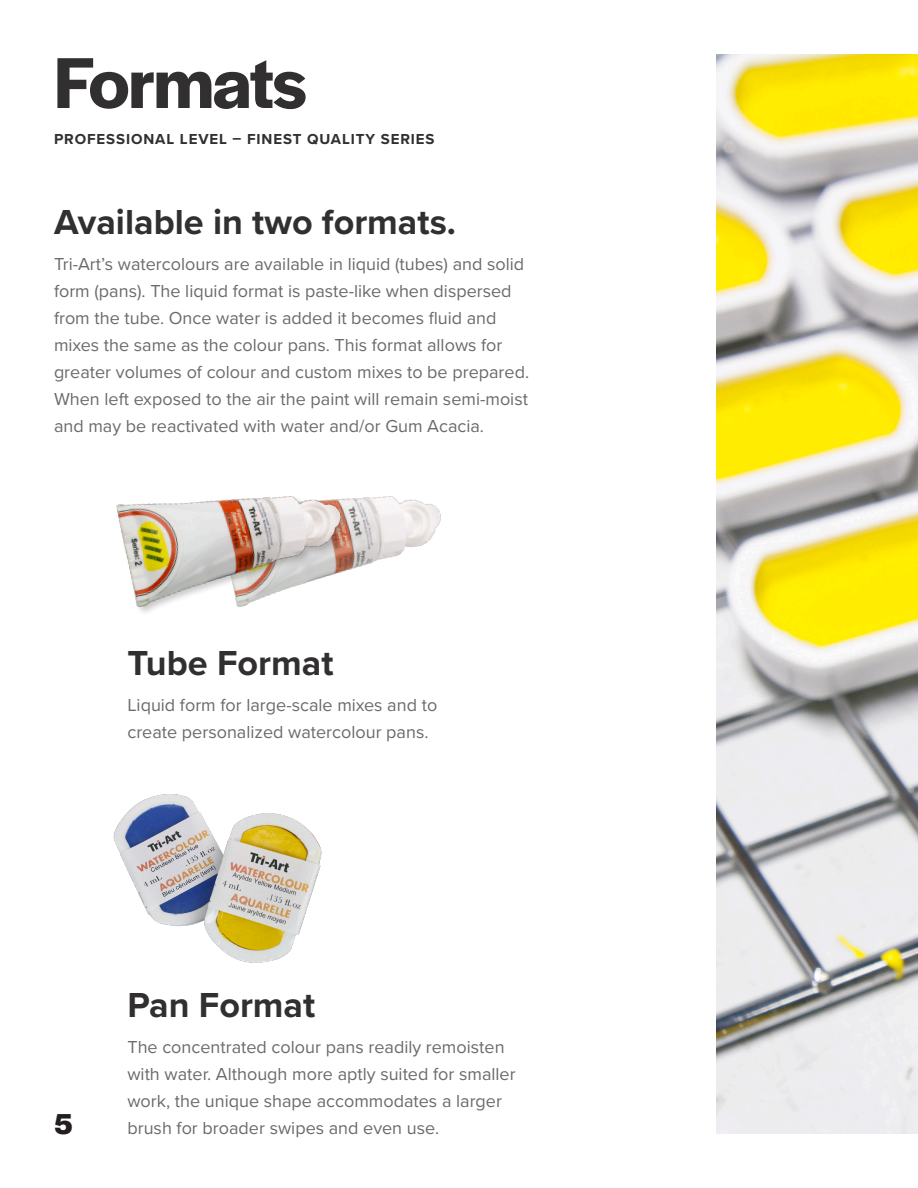
<style>
.page{position:relative;width:918px;height:1188px;background:#fff}
.page>*{position:absolute;margin:0;border:0;box-sizing:border-box;transform-origin:0 0}
.t1{font:600 75px "Halyard Display";letter-spacing:-.025em;color:#312f30}
.t2{font:700 36px "Proxima Nova";color:#312f30}
.t3{font:700 30px "Halyard Display";color:#231f20}
.t4{font:18px/27px "Proxima Nova";color:#6a6b6e}
.t5{font:700 15px "Proxima Nova";letter-spacing:.06em;color:#312f30}
</style>
<div class="page">
<img style="left:359px;top:496px;width:82px;height:71px">
<img style="left:716px;top:54px;width:202px;height:1080px">
<img style="left:116px;top:496px;width:243px;height:112px">
<img style="left:113px;top:794px;width:209px;height:169px">
<p class="t1" style="left:54px;top:29px;width:254px">Formats</p>
<p class="t5" style="left:54px;top:128px;width:382px">PROFESSIONAL LEVEL – FINEST QUALITY SERIES</p>
<p class="t2" style="left:54px;top:195px;width:404px">Available in two formats.</p>
<p class="t4" style="left:54px;top:250px;width:477px">Tri-Art’s watercolours are available in liquid (tubes) and solid form (pans). The liquid format is paste-like when dispersed from the tube. Once water is added it becomes fluid and mixes the same as the colour pans. This format allows for greater volumes of colour and custom mixes to be prepared.<br>When left exposed to the air the paint will remain semi-moist and may be reactivated with water and/or Gum Acacia.</p>
<p class="t2" style="left:127px;top:636px;width:208px">Tube Format</p>
<p class="t4" style="left:127px;top:691px;width:311px">Liquid form for large-scale mixes and to create personalized watercolour pans.</p>
<p class="t3" style="left:54px;top:1102px;width:20px">5</p>
<p class="t2" style="left:127px;top:978px;width:189px">Pan Format</p>
<p class="t4" style="left:127px;top:1033px;width:390px">The concentrated colour pans readily remoisten with water. Although more aptly suited for smaller work, the unique shape accommodates a larger brush for broader swipes and even use.</p>
</div>
